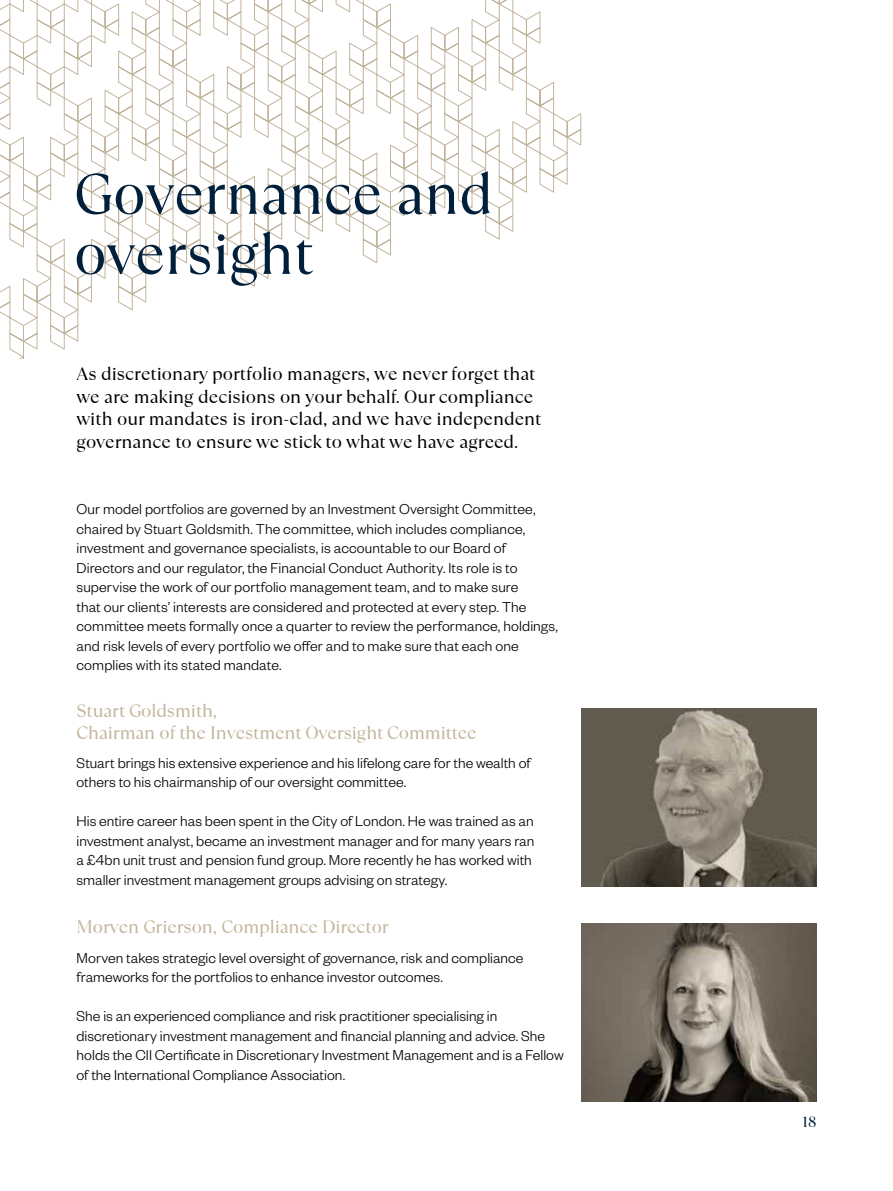
<style>
.page{position:relative;width:893px;height:1191px;background:#fff}
.page>*{position:absolute;margin:0;border:0;box-sizing:border-box;transform-origin:0 0}
.t1{font:57px/60px "TT Ramillas";color:#001f3b}
.t2{font:18px/22.5px "TT Ramillas";color:#000}
.t3{font:18px/22.5px "TT Ramillas";letter-spacing:-.005em;color:#c2b69d}
.t4{font:300 15.75px/19.5px "Founders Grotesk";letter-spacing:.005em;color:#000}
.t5{font:15px "TT Ramillas";color:#001f3b}
</style>
<div class="page">
<svg style="left:0;top:311px;width:79px;height:47px"></svg>
<svg style="left:0;top:0;width:581px;height:311px"></svg>
<svg style="left:0;top:0;width:120px;height:170px"></svg>
<img style="left:581px;top:708px;width:235px;height:179px">
<img style="left:581px;top:923px;width:235px;height:178px">
<h1 class="t1" style="left:74px;top:164px;width:420px">Governance and oversight</h1>
<p class="t2" style="left:77px;top:363px;width:466px">As discretionary portfolio managers, we never forget that we are making decisions on your behalf. Our compliance with our mandates is iron-clad, and we have independent governance to ensure we stick to what we have agreed.</p>
<p class="t4" style="left:77px;top:498px;width:483px">Our model portfolios are governed by an Investment Oversight Committee, chaired by Stuart Goldsmith. The committee, which includes compliance, investment and governance specialists, is accountable to our Board of Directors and our regulator, the Financial Conduct Authority. Its role is to supervise the work of our portfolio management team, and to make sure<br>that our clients’ interests are considered and protected at every step. The committee meets formally once a quarter to review the performance, holdings, and risk levels of every portfolio we offer and to make sure that each one complies with its stated mandate.</p>
<p class="t3" style="left:77px;top:699px;width:402px">Stuart Goldsmith,<br>Chairman of the Investment Oversight Committee</p>
<p class="t4" style="left:77px;top:752px;width:456px">Stuart brings his extensive experience and his lifelong care for the wealth of others to his chairmanship of our oversight committee.</p>
<p class="t4" style="left:77px;top:810px;width:459px">His entire career has been spent in the City of London. He was trained as an investment analyst, became an investment manager and for many years ran a £4bn unit trust and pension fund group. More recently he has worked with smaller investment management groups advising on strategy.</p>
<p class="t3" style="left:77px;top:915px;width:314px">Morven Grierson, Compliance Director</p>
<p class="t4" style="left:77px;top:947px;width:448px">Morven takes strategic level oversight of governance, risk and compliance frameworks for the portfolios to enhance investor outcomes.</p>
<p class="t4" style="left:77px;top:1005px;width:489px">She is an experienced compliance and risk practitioner specialising in discretionary investment management and financial planning and advice. She holds the CII Certificate in Discretionary Investment Management and is a Fellow of the International Compliance Association.</p>
<p class="t5" style="left:803px;top:1113px;width:15px">18</p>
</div>
